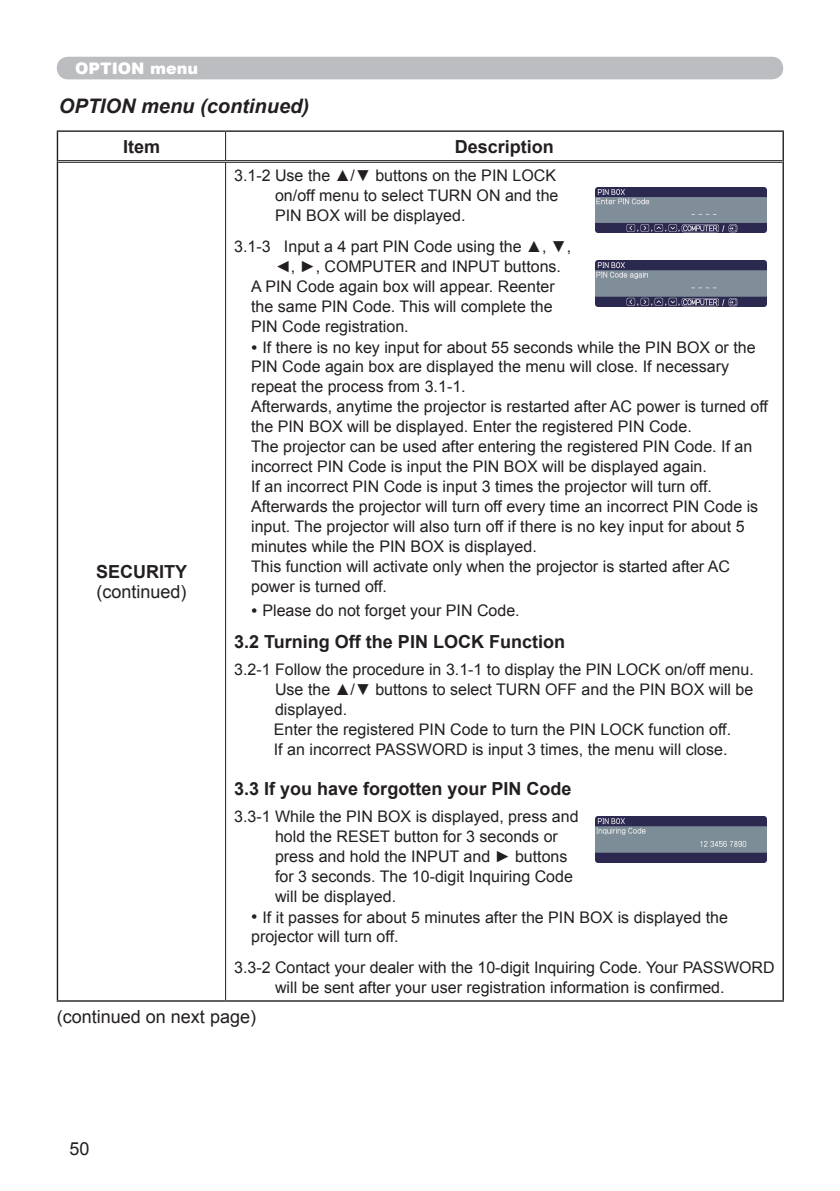
<style>
.page{position:relative;width:840px;height:1191px;background:#fff}
.page>*{position:absolute;margin:0;border:0;box-sizing:border-box;transform-origin:0 0}
.t1{font:italic 700 20px "Arial";color:#231f20}
.t2{font:700 18px "Arial";color:#231f20}
.t3{font:18px "Arial";color:#231f20}
.t4{font:16px/20px "Arial";color:#231f20}
.t5{font:900 16px "Arial";color:#fff}
.s1{font-size:18px}
</style>
<div class="page">
<div style="left:57px;top:57px;width:725px;height:22px;background:#bcbdc0;border-radius:11px"></div>
<svg style="left:225px;top:132px;width:1px;height:28px"></svg>
<hr style="left:225px;top:162px;width:1px;height:838px;background:#231f20">
<hr style="left:58px;top:160px;width:167px;height:1px;background:#231f20">
<hr style="left:58px;top:162px;width:167px;height:1px;background:#231f20">
<hr style="left:225px;top:160px;width:557px;height:1px;background:#231f20">
<hr style="left:225px;top:162px;width:557px;height:1px;background:#231f20">
<hr style="left:57px;top:130px;width:168px;height:2px;background:#231f20">
<svg style="left:57px;top:132px;width:1px;height:29px"></svg>
<hr style="left:225px;top:130px;width:558px;height:2px;background:#231f20">
<svg style="left:782px;top:132px;width:1px;height:29px"></svg>
<hr style="left:57px;top:161px;width:1px;height:839px;background:#231f20">
<hr style="left:782px;top:161px;width:1px;height:839px;background:#231f20">
<hr style="left:57px;top:1000px;width:168px;height:1px;background:#231f20">
<hr style="left:225px;top:1000px;width:558px;height:1px;background:#231f20">
<img style="left:595px;top:187px;width:170px;height:45px">
<img style="left:595px;top:261px;width:170px;height:45px">
<img style="left:595px;top:816px;width:170px;height:46px">
<p class="t5" style="left:75px;top:57px;width:124px">OPTION menu</p>
<p class="t1" style="left:59px;top:93px;width:252px">OPTION menu (continued)</p>
<p class="t2" style="left:123px;top:135px;width:39px">Item</p>
<p class="t2" style="left:454px;top:135px;width:101px">Description</p>
<p class="t4" style="left:275px;top:165px;width:285px;text-indent:-41px">3.1-2 Use the ▲/▼ buttons on the PIN LOCK on/off menu to select TURN ON and the<br>PIN BOX will be displayed.</p>
<p class="t4" style="left:234px;top:237px;width:338px">3.1-3 Input a 4 part PIN Code using the ▲, ▼,</p>
<p class="t4" style="left:275px;top:257px;width:287px">◄, ►, COMPUTER and INPUT buttons.</p>
<p class="t4" style="left:251px;top:277px;width:305px">A PIN Code again box will appear. Reenter</p>
<p class="t4" style="left:251px;top:297px;width:303px">the same PIN Code. This will complete the</p>
<p class="t4" style="left:251px;top:317px;width:159px">PIN Code registration.</p>
<p class="t4" style="left:251px;top:338px;width:518px"><span class="s1">•</span> If there is no key input for about 55 seconds while the PIN BOX or the PIN Code again box are displayed the menu will close. If necessary repeat the process from 3.1-1.<br>Afterwards, anytime the projector is restarted after AC power is turned off the PIN BOX will be displayed. Enter the registered PIN Code.<br>The projector can be used after entering the registered PIN Code. If an incorrect PIN Code is input the PIN BOX will be displayed again.<br>If an incorrect PIN Code is input 3 times the projector will turn off.<br>Afterwards the projector will turn off every time an incorrect PIN Code is input. The projector will also turn off if there is no key input for about 5 minutes while the PIN BOX is displayed.<br>This function will activate only when the projector is started after AC power is turned off.</p>
<p class="t4" style="left:251px;top:601px;width:270px"><span class="s1">•</span> Please do not forget your PIN Code.</p>
<p class="t2" style="left:234px;top:630px;width:332px">3.2 Turning Off the PIN LOCK Function</p>
<p class="t4" style="left:274px;top:659px;width:481px;text-indent:-40px">3.2-1 Follow the procedure in 3.1-1 to display the PIN LOCK on/off menu.<br>Use the ▲/▼ buttons to select TURN OFF and the PIN BOX will be displayed.<br>Enter the registered PIN Code to turn the PIN LOCK function off.<br>If an incorrect PASSWORD is input 3 times, the menu will close.</p>
<p class="t2" style="left:234px;top:776px;width:339px">3.3 If you have forgotten your PIN Code</p>
<p class="t4" style="left:275px;top:806px;width:305px;text-indent:-41px">3.3-1 While the PIN BOX is displayed, press and hold the RESET button for 3 seconds or press and hold the INPUT and ► buttons for 3 seconds. The 10-digit Inquiring Code will be displayed.</p>
<p class="t4" style="left:251px;top:907px;width:478px;line-height:19px"><span class="s1">•</span> If it passes for about 5 minutes after the PIN BOX is displayed the projector will turn off.</p>
<p class="t4" style="left:234px;top:957px;width:541px;text-align:center">3.3-2 Contact your dealer with the 10-digit Inquiring Code. Your PASSWORD will be sent after your user registration information is confirmed.</p>
<p class="t3" style="left:57px;top:1005px;width:201px">(continued on next page)</p>
<p class="t2" style="left:96px;top:559px;width:93px">SECURITY</p>
<p class="t3" style="left:96px;top:579px;width:92px">(continued)</p>
<p class="t3" style="left:69px;top:1137px;width:22px">50</p>
</div>
